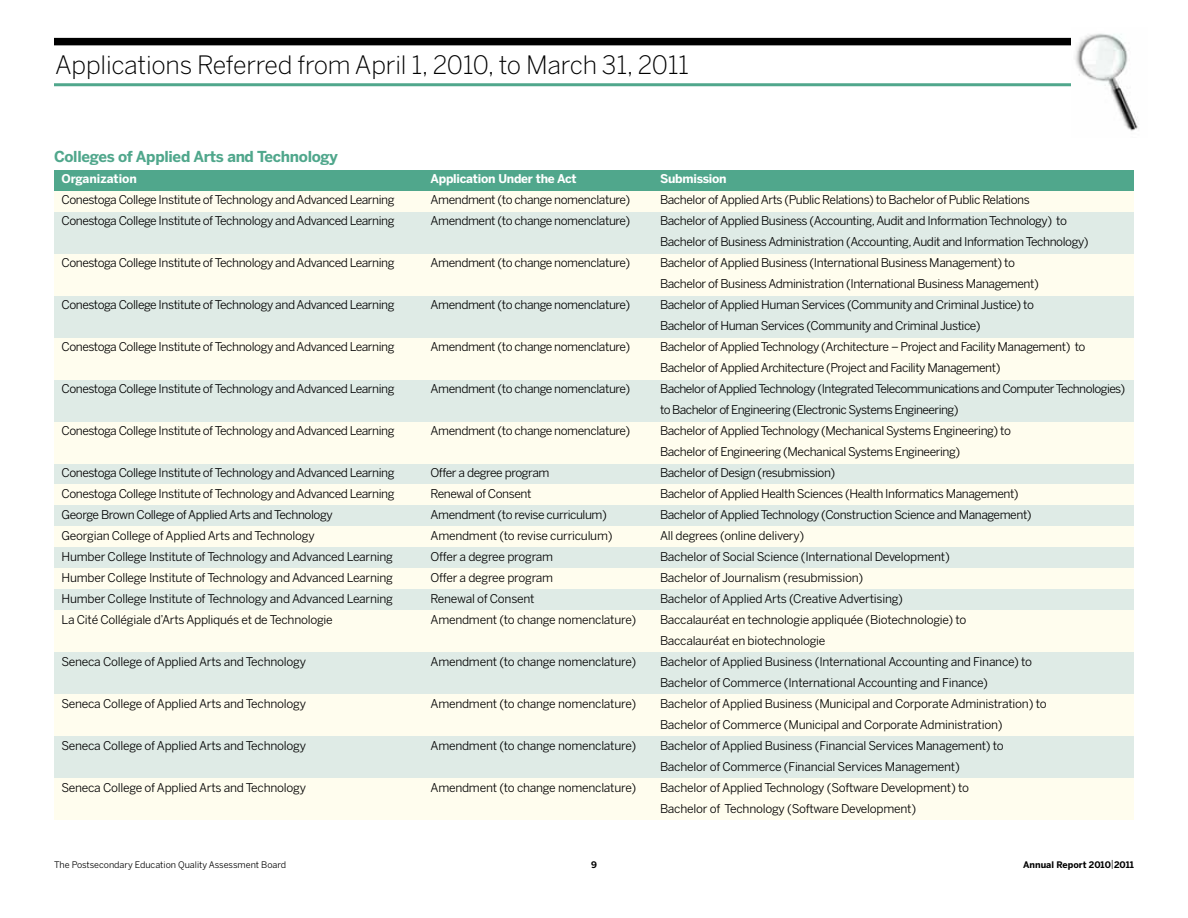
<style>
.page{position:relative;width:1188px;height:918px;background:#fff}
.page>*{position:absolute;margin:0;border:0;box-sizing:border-box;transform-origin:0 0}
.t1{font:300 25.2px "Benton Sans";letter-spacing:-.01em;color:#000}
.t2{font:700 15px "Benton Sans";letter-spacing:-.02em;color:#50a78c}
.t3{font:12px/21px "Benton Sans";letter-spacing:-.035em;color:#000}
.t4{font:700 12px "Benton Sans";letter-spacing:-.02em;color:#fff}
.t5{font:700 12px "Benton Sans";color:#fff}
.t6{font:9px "Benton Sans";color:#000}
.t7{font:700 9px "Benton Sans";color:#000}
.s1{font-weight:400;font-size:9.6px}
</style>
<div class="page">
<div style="left:54px;top:422px;width:1080px;height:21px;background:#fffdee"></div>
<div style="left:54px;top:757px;width:1080px;height:21px;background:#dfebe6"></div>
<div style="left:54px;top:443px;width:1080px;height:21px;background:#fffdee"></div>
<div style="left:54px;top:778px;width:1080px;height:21px;background:#fffdee"></div>
<div style="left:54px;top:464px;width:1080px;height:21px;background:#dfebe6"></div>
<div style="left:54px;top:799px;width:1080px;height:21px;background:#fffdee"></div>
<div style="left:54px;top:485px;width:1080px;height:20px;background:#fffdee"></div>
<div style="left:54px;top:505px;width:1080px;height:21px;background:#dfebe6"></div>
<div style="left:54px;top:170px;width:1080px;height:21px;background:#50a78c"></div>
<div style="left:54px;top:191px;width:1080px;height:21px;background:#fffdee"></div>
<div style="left:54px;top:526px;width:1080px;height:21px;background:#fffdee"></div>
<div style="left:54px;top:212px;width:1080px;height:21px;background:#dfebe6"></div>
<div style="left:54px;top:547px;width:1080px;height:21px;background:#dfebe6"></div>
<div style="left:54px;top:233px;width:1080px;height:21px;background:#dfebe6"></div>
<div style="left:54px;top:568px;width:1080px;height:21px;background:#fffdee"></div>
<div style="left:54px;top:254px;width:1080px;height:21px;background:#fffdee"></div>
<div style="left:54px;top:589px;width:1080px;height:21px;background:#dfebe6"></div>
<div style="left:54px;top:275px;width:1080px;height:21px;background:#fffdee"></div>
<div style="left:54px;top:610px;width:1080px;height:21px;background:#fffdee"></div>
<div style="left:54px;top:296px;width:1080px;height:21px;background:#dfebe6"></div>
<div style="left:54px;top:631px;width:1080px;height:21px;background:#fffdee"></div>
<div style="left:54px;top:317px;width:1080px;height:21px;background:#dfebe6"></div>
<div style="left:54px;top:652px;width:1080px;height:21px;background:#dfebe6"></div>
<div style="left:54px;top:338px;width:1080px;height:21px;background:#fffdee"></div>
<div style="left:54px;top:673px;width:1080px;height:21px;background:#dfebe6"></div>
<div style="left:54px;top:359px;width:1080px;height:21px;background:#fffdee"></div>
<div style="left:54px;top:694px;width:1080px;height:21px;background:#fffdee"></div>
<div style="left:54px;top:380px;width:1080px;height:21px;background:#dfebe6"></div>
<div style="left:54px;top:715px;width:1080px;height:21px;background:#fffdee"></div>
<div style="left:54px;top:401px;width:1080px;height:21px;background:#dfebe6"></div>
<div style="left:54px;top:736px;width:1080px;height:21px;background:#dfebe6"></div>
<div style="left:54px;top:38px;width:1017px;height:7px;background:#000"></div>
<hr style="left:54px;top:83px;width:1017px;height:3px;background:#50a78c">
<img style="left:1075px;top:33px;width:63px;height:98px">
<h1 class="t1" style="left:55px;top:50px;width:635px">Applications Referred from April 1, 2010, to March 31, 2011</h1>
<p class="t2" style="left:54px;top:148px;width:285px">Colleges of Applied Arts and Technology</p>
<p class="t5" style="left:62px;top:172px;width:77px">Organization</p>
<p class="t4" style="left:430px;top:172px;width:148px">Application Under the Act</p>
<p class="t4" style="left:660px;top:172px;width:68px">Submission</p>
<p class="t3" style="left:62px;top:189px;width:335px">Conestoga College Institute of Technology and Advanced Learning</p>
<p class="t3" style="left:430px;top:189px;width:201px">Amendment (to change nomenclature)</p>
<p class="t3" style="left:660px;top:189px;width:371px">Bachelor of Applied Arts (Public Relations) to Bachelor of Public Relations</p>
<p class="t3" style="left:62px;top:210px;width:335px">Conestoga College Institute of Technology and Advanced Learning</p>
<p class="t3" style="left:430px;top:210px;width:201px">Amendment (to change nomenclature)</p>
<p class="t3" style="left:660px;top:210px;width:430px">Bachelor of Applied Business (Accounting, Audit and Information Technology) to<br>Bachelor of Business Administration (Accounting, Audit and Information Technology)</p>
<p class="t3" style="left:62px;top:252px;width:335px">Conestoga College Institute of Technology and Advanced Learning</p>
<p class="t3" style="left:430px;top:252px;width:201px">Amendment (to change nomenclature)</p>
<p class="t3" style="left:660px;top:252px;width:380px">Bachelor of Applied Business (International Business Management) to<br>Bachelor of Business Administration (International Business Management)</p>
<p class="t3" style="left:62px;top:294px;width:335px">Conestoga College Institute of Technology and Advanced Learning</p>
<p class="t3" style="left:430px;top:294px;width:201px">Amendment (to change nomenclature)</p>
<p class="t3" style="left:660px;top:294px;width:375px">Bachelor of Applied Human Services (Community and Criminal Justice) to<br>Bachelor of Human Services (Community and Criminal Justice)</p>
<p class="t3" style="left:62px;top:336px;width:335px">Conestoga College Institute of Technology and Advanced Learning</p>
<p class="t3" style="left:430px;top:336px;width:201px">Amendment (to change nomenclature)</p>
<p class="t3" style="left:660px;top:336px;width:427px">Bachelor of Applied Technology (Architecture – Project and Facility Management) to<br>Bachelor of Applied Architecture (Project and Facility Management)</p>
<p class="t3" style="left:62px;top:378px;width:335px">Conestoga College Institute of Technology and Advanced Learning</p>
<p class="t3" style="left:430px;top:378px;width:201px">Amendment (to change nomenclature)</p>
<p class="t3" style="left:660px;top:378px;width:467px">Bachelor of Applied Technology (Integrated Telecommunications and Computer Technologies) to Bachelor of Engineering (Electronic Systems Engineering)</p>
<p class="t3" style="left:62px;top:420px;width:335px">Conestoga College Institute of Technology and Advanced Learning</p>
<p class="t3" style="left:430px;top:420px;width:201px">Amendment (to change nomenclature)</p>
<p class="t3" style="left:660px;top:420px;width:352px">Bachelor of Applied Technology (Mechanical Systems Engineering) to<br>Bachelor of Engineering (Mechanical Systems Engineering)</p>
<p class="t3" style="left:62px;top:462px;width:335px">Conestoga College Institute of Technology and Advanced Learning</p>
<p class="t3" style="left:430px;top:462px;width:120px">Offer a degree program</p>
<p class="t3" style="left:660px;top:462px;width:177px">Bachelor of Design (resubmission)</p>
<p class="t3" style="left:62px;top:483px;width:335px">Conestoga College Institute of Technology and Advanced Learning</p>
<p class="t3" style="left:430px;top:483px;width:102px">Renewal of Consent</p>
<p class="t3" style="left:660px;top:483px;width:360px">Bachelor of Applied Health Sciences (Health Informatics Management)</p>
<p class="t3" style="left:62px;top:504px;width:273px">George Brown College of Applied Arts and Technology</p>
<p class="t3" style="left:430px;top:504px;width:178px">Amendment (to revise curriculum)</p>
<p class="t3" style="left:660px;top:504px;width:373px">Bachelor of Applied Technology (Construction Science and Management)</p>
<p class="t3" style="left:62px;top:525px;width:255px">Georgian College of Applied Arts and Technology</p>
<p class="t3" style="left:430px;top:525px;width:184px">Amendment (to revise curriculum)</p>
<p class="t3" style="left:660px;top:525px;width:146px">All degrees (online delivery)</p>
<p class="t3" style="left:62px;top:546px;width:333px">Humber College Institute of Technology and Advanced Learning</p>
<p class="t3" style="left:430px;top:546px;width:124px">Offer a degree program</p>
<p class="t3" style="left:660px;top:546px;width:291px">Bachelor of Social Science (International Development)</p>
<p class="t3" style="left:62px;top:567px;width:333px">Humber College Institute of Technology and Advanced Learning</p>
<p class="t3" style="left:430px;top:567px;width:124px">Offer a degree program</p>
<p class="t3" style="left:660px;top:567px;width:205px">Bachelor of Journalism (resubmission)</p>
<p class="t3" style="left:62px;top:588px;width:333px">Humber College Institute of Technology and Advanced Learning</p>
<p class="t3" style="left:430px;top:588px;width:106px">Renewal of Consent</p>
<p class="t3" style="left:660px;top:588px;width:245px">Bachelor of Applied Arts (Creative Advertising)</p>
<p class="t3" style="left:62px;top:609px;width:273px">La Cité Collégiale d’Arts Appliqués et de Technologie</p>
<p class="t3" style="left:430px;top:609px;width:207px">Amendment (to change nomenclature)</p>
<p class="t3" style="left:660px;top:609px;width:308px">Baccalauréat en technologie appliquée (Biotechnologie) to<br>Baccalauréat en biotechnologie</p>
<p class="t3" style="left:62px;top:651px;width:246px">Seneca College of Applied Arts and Technology</p>
<p class="t3" style="left:430px;top:651px;width:207px">Amendment (to change nomenclature)</p>
<p class="t3" style="left:660px;top:651px;width:374px">Bachelor of Applied Business (International Accounting and Finance) to<br>Bachelor of Commerce (International Accounting and Finance)</p>
<p class="t3" style="left:62px;top:693px;width:246px">Seneca College of Applied Arts and Technology</p>
<p class="t3" style="left:430px;top:693px;width:207px">Amendment (to change nomenclature)</p>
<p class="t3" style="left:660px;top:693px;width:388px">Bachelor of Applied Business (Municipal and Corporate Administration) to<br>Bachelor of Commerce (Municipal and Corporate Administration)</p>
<p class="t3" style="left:62px;top:735px;width:246px">Seneca College of Applied Arts and Technology</p>
<p class="t3" style="left:430px;top:735px;width:207px">Amendment (to change nomenclature)</p>
<p class="t3" style="left:660px;top:735px;width:345px">Bachelor of Applied Business (Financial Services Management) to<br>Bachelor of Commerce (Financial Services Management)</p>
<p class="t3" style="left:62px;top:777px;width:246px">Seneca College of Applied Arts and Technology</p>
<p class="t3" style="left:430px;top:777px;width:207px">Amendment (to change nomenclature)</p>
<p class="t3" style="left:660px;top:777px;width:311px">Bachelor of Applied Technology (Software Development) to<br>Bachelor of Technology (Software Development)</p>
<p class="t6" style="left:54px;top:859px;width:234px">The Postsecondary Education Quality Assessment Board</p>
<p class="t7" style="left:591px;top:859px;width:7px">9</p>
<p class="t7" style="left:1023px;top:859px;width:112px">Annual Report 2010<span class="s1">|</span>2011</p>
</div>
